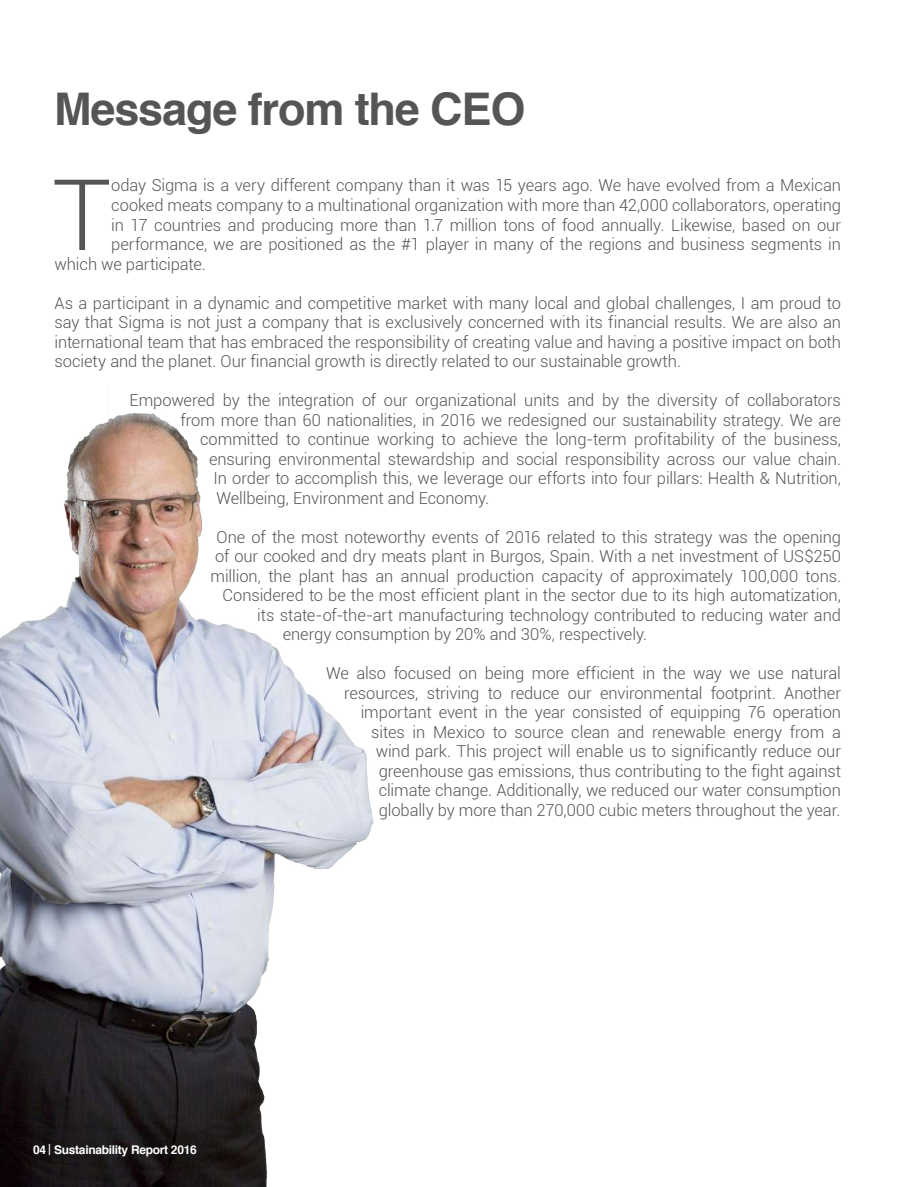
<style>
.page{position:relative;width:919px;height:1187px;background:#fff}
.page>*{position:absolute;margin:0;border:0;box-sizing:border-box;transform-origin:0 0}
.t1{font:300 98.85px "Roboto";color:#555}
.t2{font:700 45px "Helvetica";letter-spacing:-.025em;color:#555}
.t3{font:300 16.5px/19.5px "Roboto";letter-spacing:-.005em;color:#555;text-align:justify}
.t4{font:700 12px "Helvetica";letter-spacing:-.025em;color:#fff}
.s1{font-family:"Stellar";font-weight:500}
</style>
<div class="page">
<img style="left:0;top:413px;width:374px;height:773px">
<h2 class="t2" style="left:54px;top:73px;width:473px">Message from the CEO</h2>
<h1 class="t1" style="left:52px;top:146px;width:61px">T</h1>
<p class="t3" style="left:111px;top:175px;width:731px">oday Sigma is a very different company than it was 15 years ago. We have evolved from a Mexican</p>
<p class="t3" style="left:111px;top:195px;width:731px">cooked meats company to a multinational organization with more than 42,000 collaborators, operating</p>
<p class="t3" style="left:111px;top:214px;width:731px">in 17 countries and producing more than 1.7 million tons of food annually. Likewise, based on our</p>
<p class="t3" style="left:111px;top:234px;width:731px">performance, we are positioned as the #1 player in many of the regions and business segments in</p>
<p class="t3" style="left:55px;top:253px;width:153px">which we participate.</p>
<p class="t3" style="left:55px;top:292px;width:787px">As a participant in a dynamic and competitive market with many local and global challenges, I am proud to say that Sigma is not just a company that is exclusively concerned with its financial results. We are also an international team that has embraced the responsibility of creating value and having a positive impact on both society and the planet. Our financial growth is directly related to our sustainable growth.</p>
<p class="t3" style="left:130px;top:390px;width:713px">Empowered by the integration of our organizational units and by the diversity of collaborators</p>
<p class="t3" style="left:181px;top:409px;width:661px">from more than 60 nationalities, in 2016 we redesigned our sustainability strategy. We are</p>
<p class="t3" style="left:200px;top:429px;width:642px">committed to continue working to achieve the long-term profitability of the business,</p>
<p class="t3" style="left:209px;top:448px;width:633px">ensuring environmental stewardship and social responsibility across our value chain.</p>
<p class="t3" style="left:214px;top:468px;width:628px">In order to accomplish this, we leverage our efforts into four pillars: Health &amp; Nutrition,</p>
<p class="t3" style="left:217px;top:487px;width:274px">Wellbeing, Environment and Economy.</p>
<p class="t3" style="left:217px;top:526px;width:626px">One of the most noteworthy events of 2016 related to this strategy was the opening</p>
<p class="t3" style="left:215px;top:546px;width:627px">of our cooked and dry meats plant in Burgos, Spain. With a net investment of US$250</p>
<p class="t3" style="left:211px;top:565px;width:631px">million, the plant has an annual production capacity of approximately 100,000 tons.</p>
<p class="t3" style="left:223px;top:585px;width:620px">Considered to be the most efficient plant in the sector due to its high automatization,</p>
<p class="t3" style="left:257px;top:604px;width:585px">its state-of-the-art manufacturing technology contributed to reducing water and</p>
<p class="t3" style="left:282px;top:624px;width:366px">energy consumption by 20% and 30%, respectively.</p>
<p class="t3" style="left:326px;top:663px;width:516px;text-align:right">We also focused on being more efficient in the way we use natural resources, striving to reduce our environmental footprint. Another important event in the year consisted of equipping 76 operation sites in Mexico to source clean and renewable energy from a<br>wind park. This project will enable us to significantly reduce our greenhouse gas emissions, thus contributing to the fight against climate change. Additionally, we reduced our water consumption globally by more than 270,000 cubic meters throughout the year.</p>
<p class="t4" style="left:33px;top:1139px;width:165px">04 <span class="s1">|</span> Sustainability Report 2016</p>
</div>
